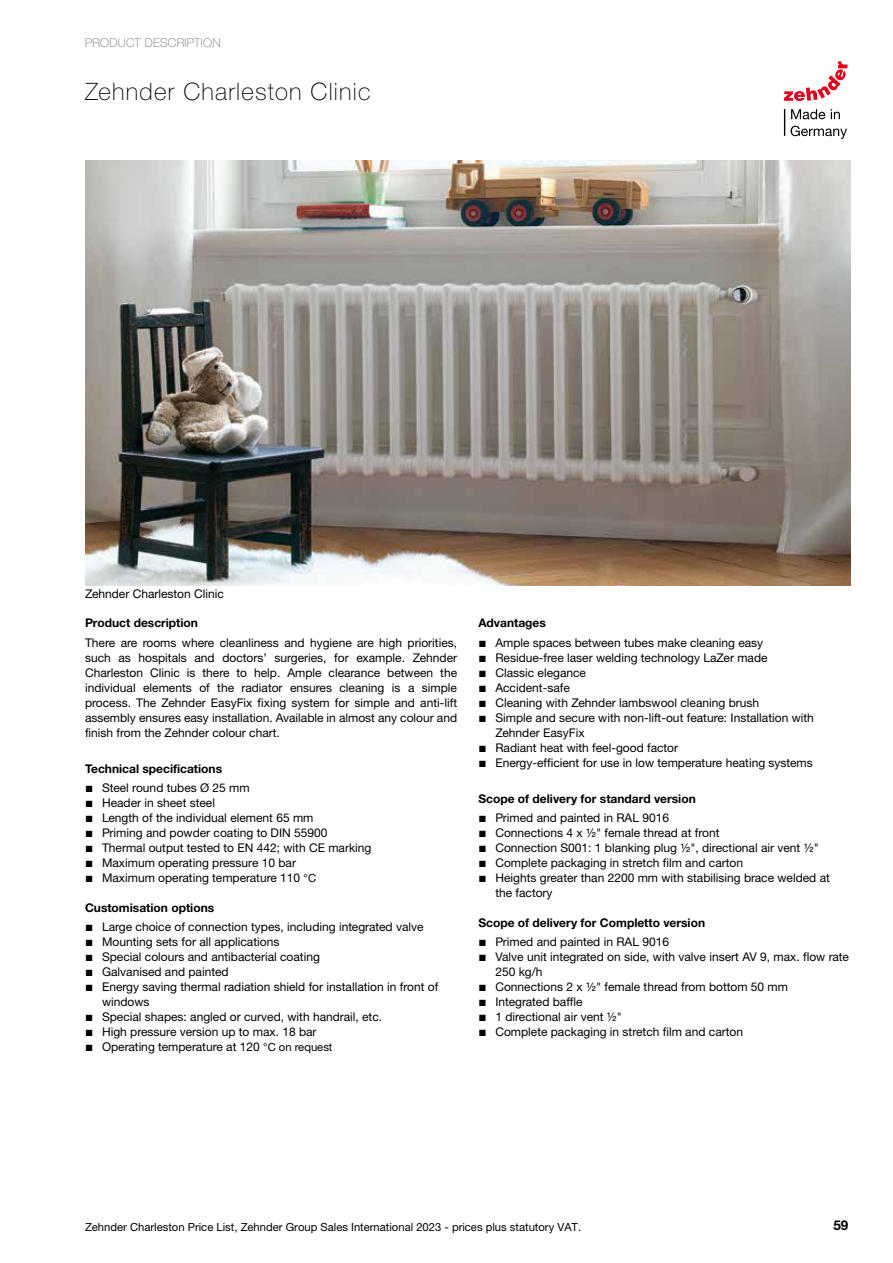
<style>
.page{position:relative;width:893px;height:1263px;background:#fff}
.page>*{position:absolute;margin:0;border:0;box-sizing:border-box;transform-origin:0 0}
.t1{font:100 24px "Helvetica Neue LTW1 G";letter-spacing:.05em;color:#000}
.t2{font:700 13.5px "Helvetica Neue LTW1 G";color:#000}
.t3{font:12px/15px "Helvetica Neuefor Zehnder";color:#000}
.t4{font:700 12px "Helvetica Neue LTW1 G";color:#000}
.t5{font:100 12px "Helvetica Neue LTW1 G";letter-spacing:.025em;color:#707172}
.t6{font:11.25px "Helvetica Neuefor Zehnder";color:#000}
.s1{font-size:11.25px}
</style>
<div class="page">
<svg style="left:784px;top:61px;width:63px;height:40px"></svg>
<svg style="left:791px;top:109px;width:34px;height:10px"></svg>
<svg style="left:831px;top:109px;width:9px;height:10px"></svg>
<svg style="left:791px;top:126px;width:56px;height:13px"></svg>
<svg style="left:784px;top:109px;width:1px;height:27px"></svg>
<img style="left:85px;top:161px;width:765px;height:425px">
<p class="t5" style="left:85px;top:35px;width:137px">PRODUCT DESCRIPTION</p>
<h1 class="t1" style="left:85px;top:77px;width:287px">Zehnder Charleston Clinic</h1>
<p class="t3" style="left:85px;top:586px;width:140px">Zehnder Charleston Clinic</p>
<p class="t4" style="left:85px;top:616px;width:115px">Product description</p>
<p class="t3" style="left:85px;top:635px;width:374px;text-align:justify">There are rooms where cleanliness and hygiene are high priorities, such as hospitals and doctors’ surgeries, for example. Zehnder Charleston Clinic is there to help. Ample clearance between the individual elements of the radiator ensures cleaning is a simple process. The Zehnder EasyFix fixing system for simple and anti-lift assembly ensures easy installation. Available in almost any colour and finish from the Zehnder colour chart.</p>
<p class="t4" style="left:85px;top:761px;width:139px">Technical specifications</p>
<p class="t3" style="left:85px;top:780px;width:166px">■ Steel round tubes Ø 25 mm</p>
<p class="t3" style="left:85px;top:795px;width:131px">■ Header in sheet steel</p>
<p class="t3" style="left:85px;top:810px;width:230px">■ Length of the individual element 65 mm</p>
<p class="t3" style="left:85px;top:825px;width:244px">■ Priming and powder coating to DIN 55900</p>
<p class="t3" style="left:85px;top:840px;width:288px">■ Thermal output tested to EN 442; with CE marking</p>
<p class="t3" style="left:85px;top:855px;width:213px">■ Maximum operating pressure 10 bar</p>
<p class="t3" style="left:85px;top:870px;width:233px">■ Maximum operating temperature 110 <span class="s1">°C</span></p>
<p class="t4" style="left:85px;top:900px;width:131px">Customisation options</p>
<p class="t3" style="left:85px;top:919px;width:340px">■ Large choice of connection types, including integrated valve</p>
<p class="t3" style="left:85px;top:934px;width:196px">■ Mounting sets for all applications</p>
<p class="t3" style="left:85px;top:949px;width:236px">■ Special colours and antibacterial coating</p>
<p class="t3" style="left:85px;top:964px;width:145px">■ Galvanised and painted</p>
<p class="t3" style="left:102px;top:979px;width:338px;text-indent:-17px">■ Energy saving thermal radiation shield for installation in front of windows</p>
<p class="t3" style="left:85px;top:1009px;width:299px">■ Special shapes: angled or curved, with handrail, etc.</p>
<p class="t3" style="left:85px;top:1024px;width:233px">■ High pressure version up to max. 18 bar</p>
<p class="t3" style="left:85px;top:1039px;width:249px">■ Operating temperature at 120 <span class="s1">°C on request</span></p>
<p class="t4" style="left:478px;top:616px;width:69px">Advantages</p>
<p class="t3" style="left:478px;top:635px;width:286px">■ Ample spaces between tubes make cleaning easy</p>
<p class="t3" style="left:478px;top:650px;width:291px">■ Residue-free laser welding technology LaZer made</p>
<p class="t3" style="left:478px;top:665px;width:109px">■ Classic elegance</p>
<p class="t3" style="left:478px;top:680px;width:93px">■ Accident-safe</p>
<p class="t3" style="left:478px;top:695px;width:282px">■ Cleaning with Zehnder lambswool cleaning brush</p>
<p class="t3" style="left:495px;top:710px;width:320px;text-indent:-17px">■ Simple and secure with non-lift-out feature: Installation with<br>Zehnder EasyFix</p>
<p class="t3" style="left:478px;top:740px;width:201px">■ Radiant heat with feel-good factor</p>
<p class="t3" style="left:478px;top:755px;width:336px">■ Energy-efficient for use in low temperature heating systems</p>
<p class="t4" style="left:478px;top:791px;width:219px">Scope of delivery for standard version</p>
<p class="t3" style="left:478px;top:810px;width:192px">■ Primed and painted in RAL 9016</p>
<p class="t3" style="left:478px;top:825px;width:243px">■ Connections 4 x ½" female thread at front</p>
<p class="t3" style="left:478px;top:840px;width:342px">■ Connection S001: 1 blanking plug ½", directional air vent ½"</p>
<p class="t3" style="left:478px;top:855px;width:266px">■ Complete packaging in stretch film and carton</p>
<p class="t3" style="left:495px;top:870px;width:336px;text-indent:-17px">■ Heights greater than 2200 mm with stabilising brace welded at the factory</p>
<p class="t4" style="left:478px;top:915px;width:228px">Scope of delivery for Completto version</p>
<p class="t3" style="left:478px;top:934px;width:192px">■ Primed and painted in RAL 9016</p>
<p class="t3" style="left:495px;top:949px;width:355px;text-indent:-17px">■ Valve unit integrated on side, with valve insert AV 9, max. flow rate<br>250 kg/h</p>
<p class="t3" style="left:478px;top:979px;width:311px">■ Connections 2 x ½" female thread from bottom 50 mm</p>
<p class="t3" style="left:478px;top:994px;width:106px">■ Integrated baffle</p>
<p class="t3" style="left:478px;top:1009px;width:145px">■ 1 directional air vent ½"</p>
<p class="t3" style="left:478px;top:1024px;width:266px">■ Complete packaging in stretch film and carton</p>
<p class="t6" style="left:85px;top:1220px;width:498px">Zehnder Charleston Price List, Zehnder Group Sales International 2023 - prices plus statutory VAT.</p>
<p class="t2" style="left:833px;top:1217px;width:17px">59</p>
</div>
